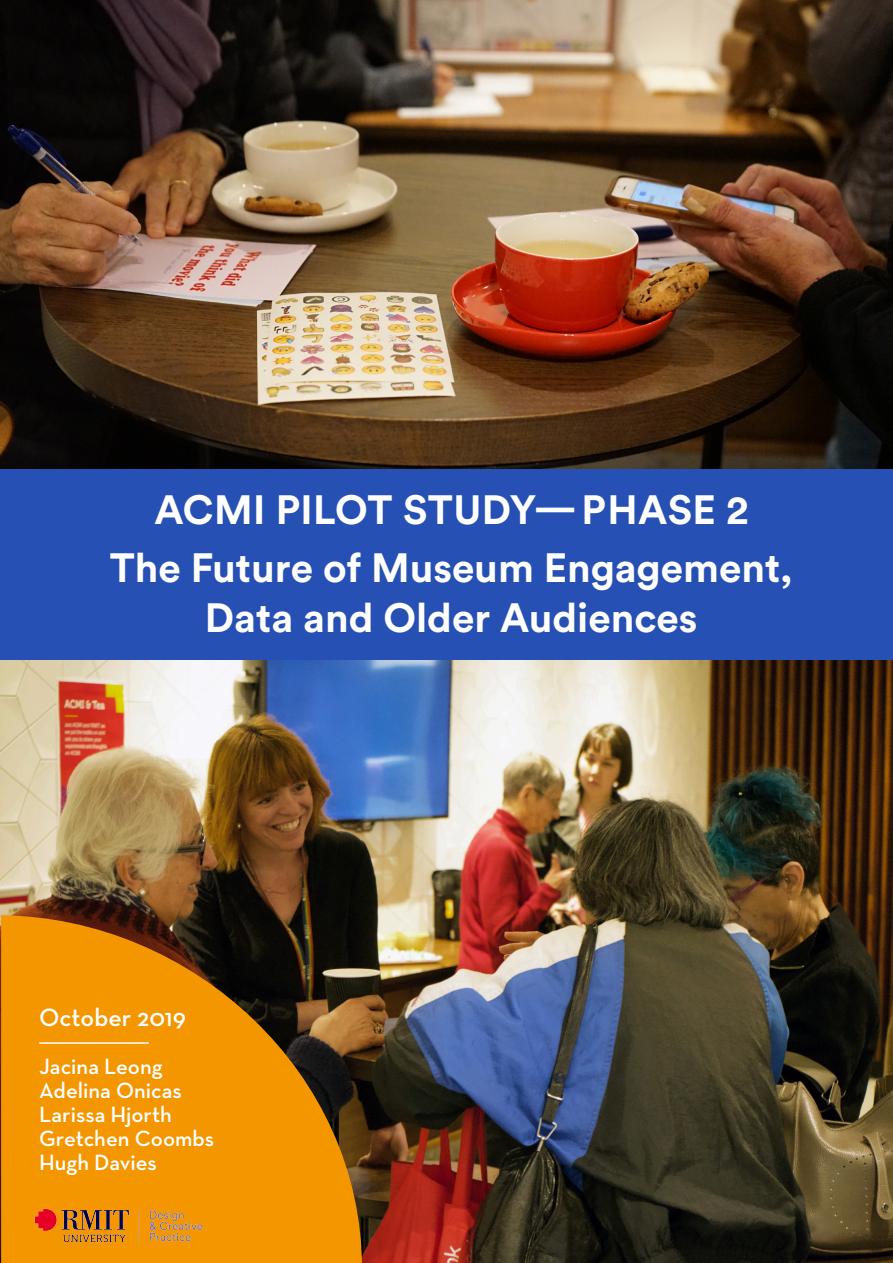
<style>
.page{position:relative;width:893px;height:1263px;background:#fff}
.page>*{position:absolute;margin:0;border:0;box-sizing:border-box;transform-origin:0 0}
.t1{font:700 40.5px/49.5px "Circular Std";color:#fff;text-align:center}
.t2{font:600 25.5px "Neutra Text";color:#fff}
.t3{font:600 22.5px "Neutra Text";color:#fff}
</style>
<div class="page">
<img style="left:0;top:0;width:893px;height:469px">
<img style="left:0;top:659px;width:893px;height:604px">
<div style="left:0;top:469px;width:893px;height:190px;background:#2750b4"></div>
<svg style="left:1px;top:915px;width:361px;height:348px;fill:#f49600"></svg>
<img style="left:26px;top:1201px;width:176px;height:50px">
<hr style="left:39px;top:1042px;width:110px;height:2px;background:#fff">
<p class="t1" style="left:154px;top:484px;width:595px">ACMI PILOT STUDY—PHASE 2</p>
<p class="t1" style="left:110px;top:542px;width:685px">The Future of Museum Engagement,<br>Data and Older Audiences</p>
<p class="t2" style="left:39px;top:1001px;width:148px">October 2019</p>
<p class="t3" style="left:39px;top:1052px;width:125px">Jacina Leong</p>
<p class="t3" style="left:39px;top:1076px;width:144px">Adelina Onicas</p>
<p class="t3" style="left:39px;top:1100px;width:134px">Larissa Hjorth</p>
<p class="t3" style="left:39px;top:1124px;width:176px">Gretchen Coombs</p>
<p class="t3" style="left:39px;top:1148px;width:119px">Hugh Davies</p>
</div>
